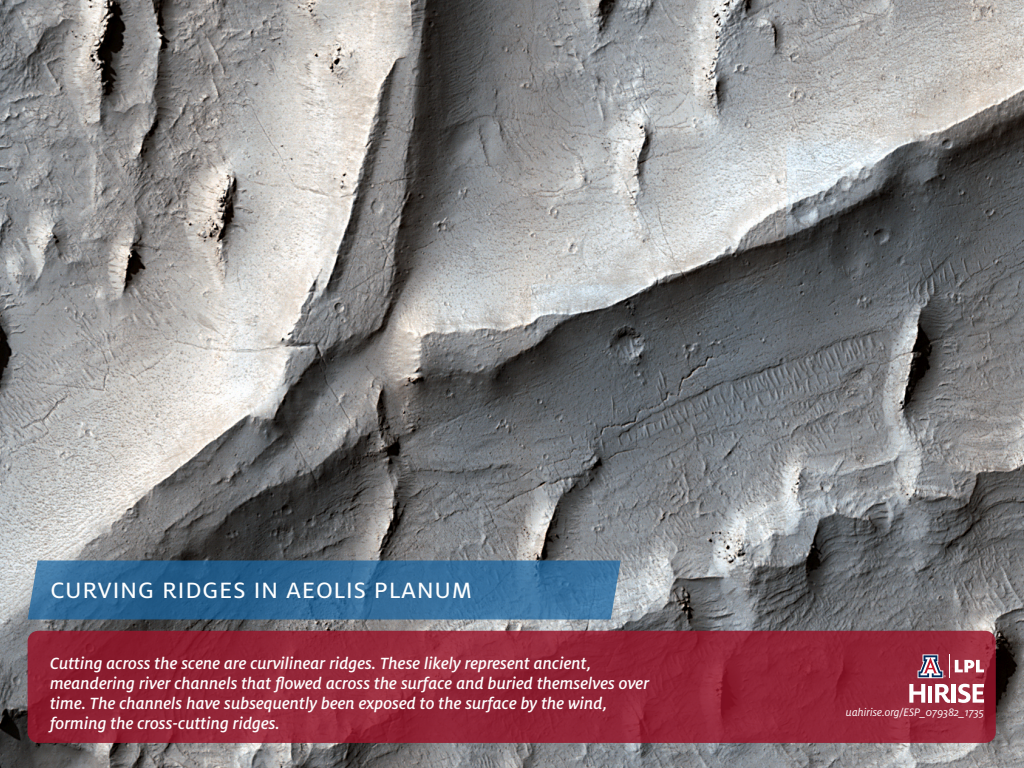
<style>
.page{position:relative;width:1024px;height:768px;background:#fff}
.page>*{position:absolute;margin:0;border:0;box-sizing:border-box;transform-origin:0 0}
.t1{font:30px "Milo OT";color:#fff}
.t2{font:italic 500 18px/20px "Milo OT";color:#fff}
.t3{font:italic 12px "Milo OT";color:#fff}
</style>
<div class="page">
<img style="left:0;top:0;width:1024px;height:768px">
<svg style="left:28px;top:560px;width:593px;height:60px;background:#346b96"></svg>
<div style="left:28px;top:631px;width:968px;height:112px;background:#961429;border-radius:11px;opacity:.84"></div>
<svg style="left:909px;top:684px;width:16px;height:19px"></svg>
<hr style="left:928px;top:686px;width:4px;height:17px;background:#fff">
<svg style="left:935px;top:684px;width:15px;height:19px"></svg>
<hr style="left:952px;top:684px;width:4px;height:19px;background:#fff">
<svg style="left:958px;top:684px;width:26px;height:19px"></svg>
<svg style="left:918px;top:654px;width:66px;height:24px"></svg>
<h1 class="t1" style="left:50px;top:574px;width:424px">curving ridges in aeolis planum</h1>
<p class="t2" style="left:50px;top:654px;width:601px">Cutting across the scene are curvilinear ridges. These likely represent ancient, meandering river channels that flowed across the surface and buried themselves over time. The channels have subsequently been exposed to the surface by the wind, forming the cross-cutting ridges.</p>
<p class="t3" style="left:846px;top:706px;width:140px">uahirise.org/ESP_079382_1735</p>
</div>
